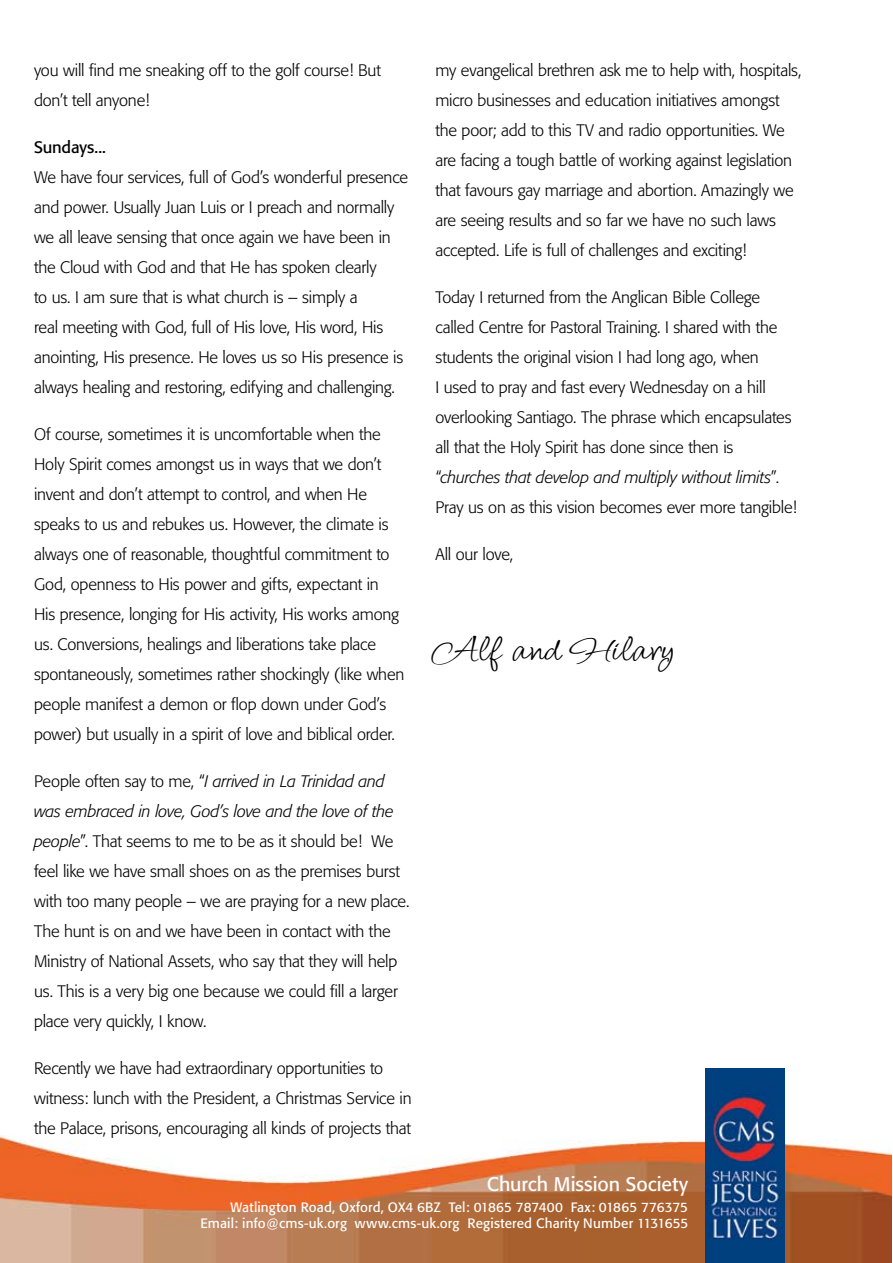
<style>
.page{position:relative;width:893px;height:1263px;background:#fff}
.page>*{position:absolute;margin:0;border:0;box-sizing:border-box;transform-origin:0 0}
.t1{font:33px "Licorice ROB";letter-spacing:.015em;color:#000;scale:1.5 1}
.t2{font:19.5px "Formata";color:#fff}
.t3{font:300 16.5px/30px "Formata";letter-spacing:-.01em;color:#000}
.t4{font:16.5px "Formata";letter-spacing:-.01em;color:#000}
.t5{font:13.5px/16.2px "Formata";letter-spacing:.01em;color:#fff;text-align:right}
.s1{font-style:italic}
</style>
<div class="page">
<img style="left:0;top:1135px;width:891px;height:128px">
<img style="left:705px;top:1069px;width:79px;height:194px">
<p class="t3" style="left:34px;top:55px;width:348px">you will find me sneaking off to the golf course! But don’t tell anyone!</p>
<p class="t4" style="left:34px;top:137px;width:73px">Sundays...</p>
<p class="t3" style="left:34px;top:162px;width:375px">We have four services, full of God’s wonderful presence and power. Usually Juan Luis or I preach and normally we all leave sensing that once again we have been in the Cloud with God and that He has spoken clearly<br>to us. I am sure that is what church is – simply a<br>real meeting with God, full of His love, His word, His anointing, His presence. He loves us so His presence is always healing and restoring, edifying and challenging.</p>
<p class="t3" style="left:34px;top:419px;width:372px">Of course, sometimes it is uncomfortable when the Holy Spirit comes amongst us in ways that we don’t invent and don’t attempt to control, and when He speaks to us and rebukes us. However, the climate is always one of reasonable, thoughtful commitment to God, openness to His power and gifts, expectant in<br>His presence, longing for His activity, His works among us. Conversions, healings and liberations take place spontaneously, sometimes rather shockingly (like when people manifest a demon or flop down under God’s power) but usually in a spirit of love and biblical order.</p>
<p class="t3" style="left:34px;top:766px;width:377px">People often say to me, “<span class="s1">I arrived in La Trinidad and was embraced in love, God’s love and the love of the people</span>”. That seems to me to be as it should be! We feel like we have small shoes on as the premises burst with too many people – we are praying for a new place.<br>The hunt is on and we have been in contact with the Ministry of National Assets, who say that they will help us. This is a very big one because we could fill a larger place very quickly, I know.</p>
<p class="t3" style="left:34px;top:1053px;width:379px">Recently we have had extraordinary opportunities to witness: lunch with the President, a Christmas Service in the Palace, prisons, encouraging all kinds of projects that</p>
<p class="t3" style="left:435px;top:55px;width:368px">my evangelical brethren ask me to help with, hospitals, micro businesses and education initiatives amongst the poor; add to this TV and radio opportunities. We are facing a tough battle of working against legislation that favours gay marriage and abortion. Amazingly we are seeing results and so far we have no such laws accepted. Life is full of challenges and exciting!</p>
<p class="t3" style="left:435px;top:282px;width:363px">Today I returned from the Anglican Bible College called Centre for Pastoral Training. I shared with the students the original vision I had long ago, when<br>I used to pray and fast every Wednesday on a hill overlooking Santiago. The phrase which encapsulates all that the Holy Spirit has done since then is “<span class="s1">churches that develop and multiply without limits</span>”.<br>Pray us on as this vision becomes ever more tangible!</p>
<p class="t3" style="left:435px;top:539px;width:79px">All our love,</p>
<h1 class="t1" style="left:435px;top:629px;width:160px">Alf and Hilary</h1>
<p class="t2" style="left:487px;top:1172px;width:203px">Church Mission Society</p>
<p class="t5" style="left:201px;top:1199px;width:489px">Watlington Road, Oxford, OX4 6BZ Tel: 01865 787400 Fax: 01865 776375<br>Email: info@cms-uk.org www.cms-uk.org Registered Charity Number 1131655</p>
</div>
